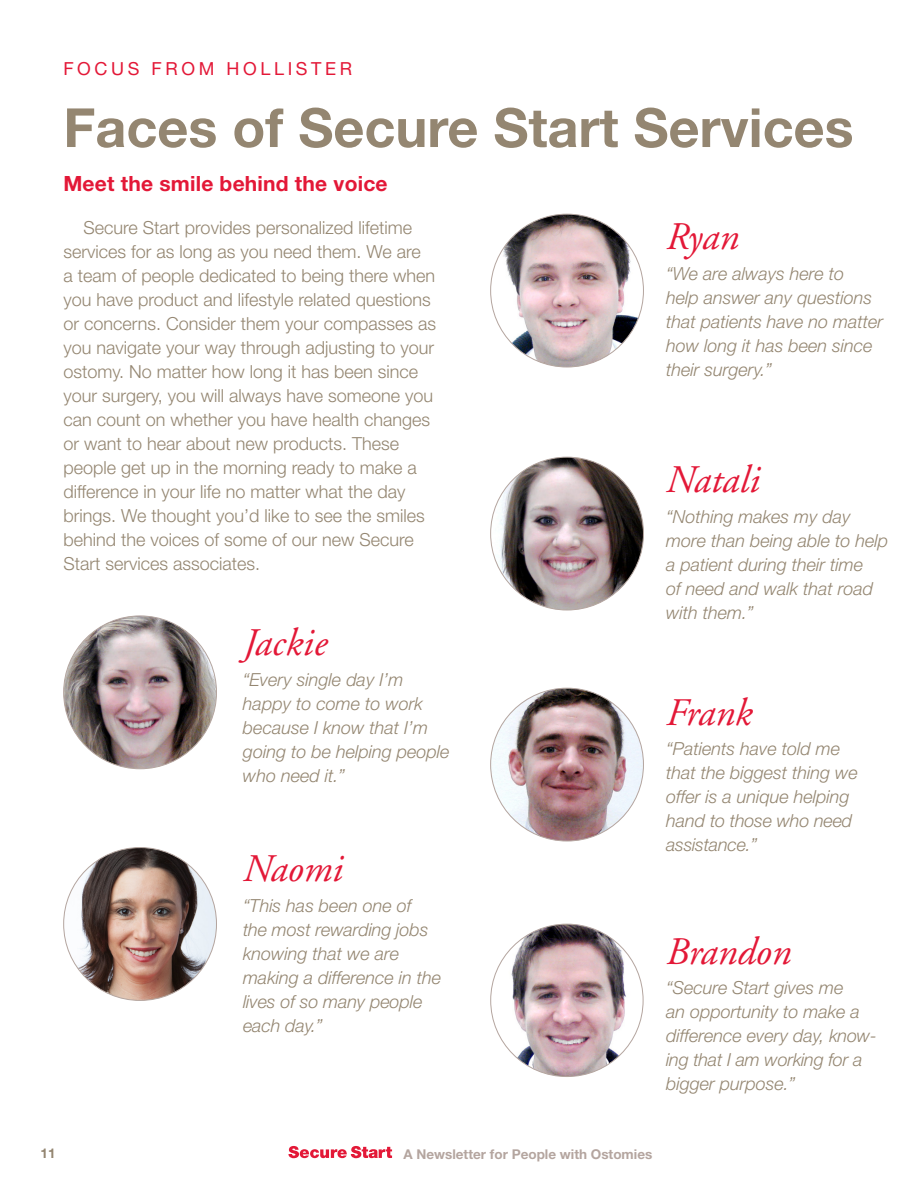
<style>
.page{position:relative;width:918px;height:1188px;background:#fff}
.page>*{position:absolute;margin:0;border:0;box-sizing:border-box;transform-origin:0 0}
.t1{font:700 54px "Helvetica Neue LT Std";color:#948671}
.t2{font:italic 39px "Adobe Garamond";color:#e31837}
.t3{font:700 21px "Helvetica Neue LT Std";letter-spacing:.01em;color:#e31837}
.t4{font:italic 300 18px/24px "Helvetica Neue LT Std";color:#948671}
.t5{font:300 18px/24px "Helvetica Neue LT Std";color:#948671}
.t6{font:18px "Helvetica Neue LT Std";letter-spacing:.2em;color:#e31837}
.t7{font:700 13.5px "Helvetica Neue LT Std";color:#b4a59f}
.t8{font:700 13.5px "Helvetica Neue LT Std";color:#948671}
</style>
<div class="page">
<svg style="left:288px;top:1146px;width:104px;height:12px"></svg>
<img style="left:64px;top:616px;width:153px;height:153px;border-radius:76px">
<img style="left:491px;top:688px;width:152px;height:153px;border-radius:76px">
<img style="left:64px;top:848px;width:153px;height:152px;border-radius:76px">
<img style="left:491px;top:214px;width:152px;height:153px;border-radius:76px">
<img style="left:491px;top:457px;width:152px;height:153px;border-radius:76px">
<img style="left:492px;top:924px;width:150px;height:153px">
<p class="t6" style="left:63px;top:58px;width:290px">FOC US FROM HOLLISTER</p>
<h1 class="t1" style="left:63px;top:94px;width:792px">Faces of Secure Start Services</h1>
<p class="t3" style="left:63px;top:171px;width:326px">Meet the smile behind the voice</p>
<p class="t5" style="left:63px;top:215px;width:374px;text-indent:20px">Secure Start provides personalized lifetime services for as long as you need them. We are<br>a team of people dedicated to being there when you have product and lifestyle related questions or concerns. Consider them your compasses as you navigate your way through adjusting to your ostomy. No matter how long it has been since your surgery, you will always have someone you can count on whether you have health changes or want to hear about new products. These people get up in the morning ready to make a difference in your life no matter what the day brings. We thought you’d like to see the smiles behind the voices of some of our new Secure Start services associates.</p>
<h2 class="t2" style="left:243px;top:622px;width:86px">Jackie</h2>
<p class="t4" style="left:243px;top:668px;width:208px">“Every single day I’m happy to come to work because I know that I’m going to be helping people who need it.”</p>
<h2 class="t2" style="left:243px;top:848px;width:102px">Naomi</h2>
<p class="t4" style="left:243px;top:893px;width:200px">“This has been one of<br>the most rewarding jobs knowing that we are making a difference in the lives of so many people each day.”</p>
<h2 class="t2" style="left:666px;top:216px;width:75px">Ryan</h2>
<p class="t4" style="left:666px;top:261px;width:219px">“We are always here to<br>help answer any questions that patients have no matter how long it has been since their surgery.”</p>
<h2 class="t2" style="left:666px;top:459px;width:95px">Natali</h2>
<p class="t4" style="left:666px;top:505px;width:223px">“Nothing makes my day more than being able to help a patient during their time<br>of need and walk that road with them.”</p>
<h2 class="t2" style="left:666px;top:692px;width:88px">Frank</h2>
<p class="t4" style="left:666px;top:737px;width:193px">“Patients have told me that the biggest thing we offer is a unique helping hand to those who need assistance.”</p>
<h2 class="t2" style="left:666px;top:930px;width:127px">Brandon</h2>
<p class="t4" style="left:666px;top:976px;width:212px">“Secure Start gives me<br>an opportunity to make a difference every day, know&shy;ing that I am working for a bigger purpose.”</p>
<p class="t8" style="left:40px;top:1145px;width:17px">11</p>
<p class="t7" style="left:403px;top:1146px;width:250px">A Newsletter for People with Ostomies</p>
</div>
